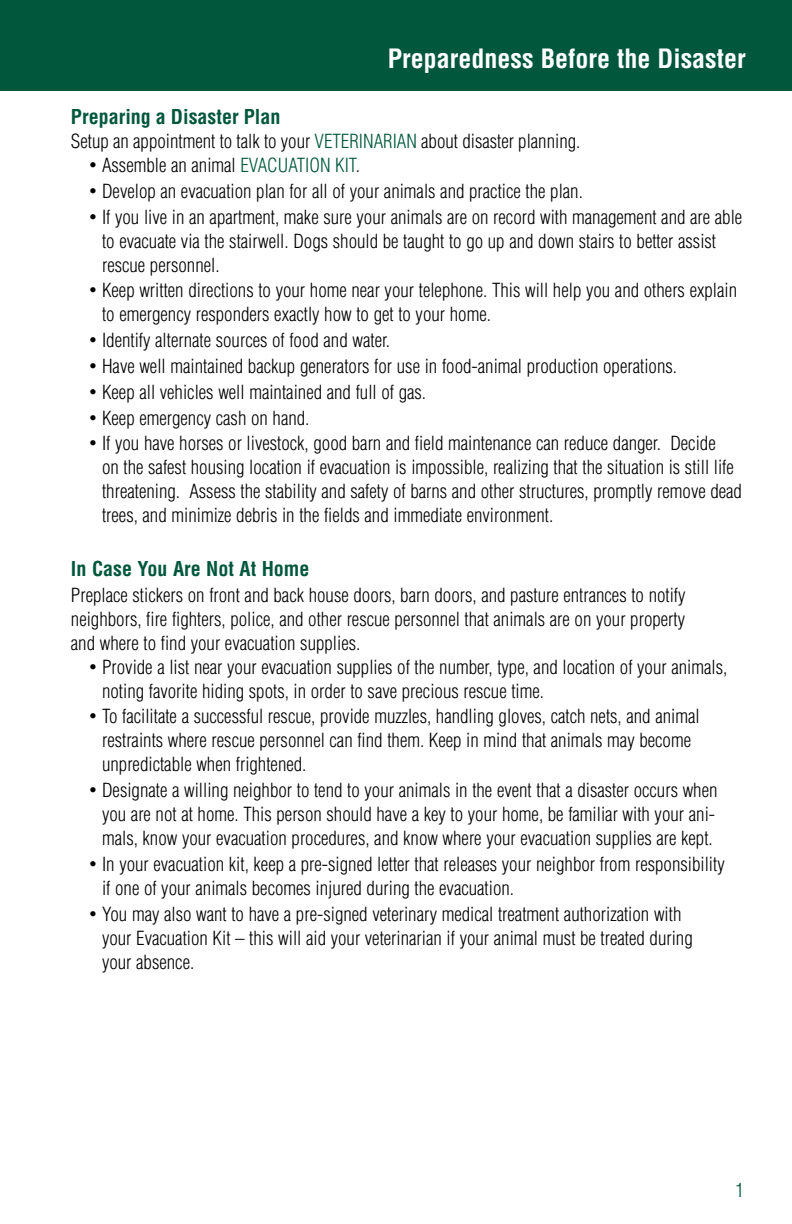
<style>
.page{position:relative;width:792px;height:1224px;background:#fff}
.page>*{position:absolute;margin:0;border:0;box-sizing:border-box;transform-origin:0 0}
.t1{font:700 condensed 26px "Helvetica";color:#fff}
.t2{font:700 condensed 20px "Helvetica";color:#00573c}
.t3{font:300 condensed 19px/24px "Helvetica";color:#000}
.t4{font:300 condensed 19px "Helvetica";color:#00573c}
.s1{color:#00573c}
.s2{font-size:14px}
.s3{color:#000}
</style>
<div class="page">
<div style="left:0;top:0;width:792px;height:91px;background:#00573c"></div>
<h1 class="t1" style="left:388px;top:43px;width:359px">Preparedness Before the Disaster</h1>
<p class="t2" style="left:71px;top:104px;width:211px">Preparing a Disaster Plan</p>
<p class="t3" style="left:71px;top:129px;width:254px">Setup an appointment to talk to your <span class="s1">vete</span></p>
<p class="t3" style="left:349px;top:129px;width:233px"><span class="s1">rinarian</span> about disaster planning.</p>
<p class="t3" style="left:89px;top:153px;width:162px"><span class="s2">•</span> Assemble an animal <span class="s1">evac</span></p>
<p class="t4" style="left:278px;top:153px;width:84px">uation kit<span class="s3">.</span></p>
<p class="t3" style="left:89px;top:179px;width:495px"><span class="s2">•</span> Develop an evacuation plan for all of your animals and practice the plan.</p>
<p class="t3" style="left:102px;top:205px;width:642px;text-indent:-13px"><span class="s2">•</span> If you live in an apartment, make sure your animals are on record with management and are able to evacuate via the stairwell. Dogs should be taught to go up and down stairs to better assist rescue personnel.</p>
<p class="t3" style="left:102px;top:278px;width:637px;text-indent:-13px"><span class="s2">•</span> Keep written directions to your home near your telephone. This will help you and others explain to emergency responders exactly how to get to your home.</p>
<p class="t3" style="left:89px;top:328px;width:303px"><span class="s2">•</span> Identify alternate sources of food and water.</p>
<p class="t3" style="left:89px;top:354px;width:590px"><span class="s2">•</span> Have well maintained backup generators for use in food-animal production operations.</p>
<p class="t3" style="left:89px;top:380px;width:339px"><span class="s2">•</span> Keep all vehicles well maintained and full of gas.</p>
<p class="t3" style="left:89px;top:406px;width:222px"><span class="s2">•</span> Keep emergency cash on hand.</p>
<p class="t3" style="left:102px;top:431px;width:642px;text-indent:-13px"><span class="s2">•</span> If you have horses or livestock, good barn and field maintenance can reduce danger. Decide<br>on the safest housing location if evacuation is impossible, realizing that the situation is still life threatening. Assess the stability and safety of barns and other structures, promptly remove dead trees, and minimize debris in the fields and immediate environment.</p>
<p class="t2" style="left:71px;top:556px;width:240px">In Case You Are Not At Home</p>
<p class="t3" style="left:71px;top:583px;width:616px;text-align:justify">Preplace stickers on front and back house doors, barn doors, and pasture entrances to notify neighbors, fire fighters, police, and other rescue personnel that animals are on your property and where to find your evacuation supplies.</p>
<p class="t3" style="left:102px;top:655px;width:627px;text-indent:-13px"><span class="s2">•</span> Provide a list near your evacuation supplies of the number, type, and location of your animals, noting favorite hiding spots, in order to save precious rescue time.</p>
<p class="t3" style="left:102px;top:704px;width:599px;text-indent:-13px"><span class="s2">•</span> To facilitate a successful rescue, provide muzzles, handling gloves, catch nets, and animal restraints where rescue personnel can find them. Keep in mind that animals may become unpredictable when frightened.</p>
<p class="t3" style="left:89px;top:778px;width:630px;text-align:center"><span class="s2">•</span> Designate a willing neighbor to tend to your animals in the event that a disaster occurs when you are not at home. This person should have a key to your home, be familiar with your ani&shy;mals, know your evacuation procedures, and know where your evacuation supplies are kept.</p>
<p class="t3" style="left:102px;top:852px;width:624px;text-indent:-13px"><span class="s2">•</span> I n your evacuation kit, keep a pre-signed letter that releases your neighbor from responsibility if one of your animals becomes injured during the evacuation.</p>
<p class="t3" style="left:102px;top:902px;width:592px;text-indent:-13px"><span class="s2">•</span> You may also want to have a pre-signed veterinary medical treatment authorization with your Evacuation Kit – this will aid your veterinarian if your animal must be treated during your absence.</p>
</div>
